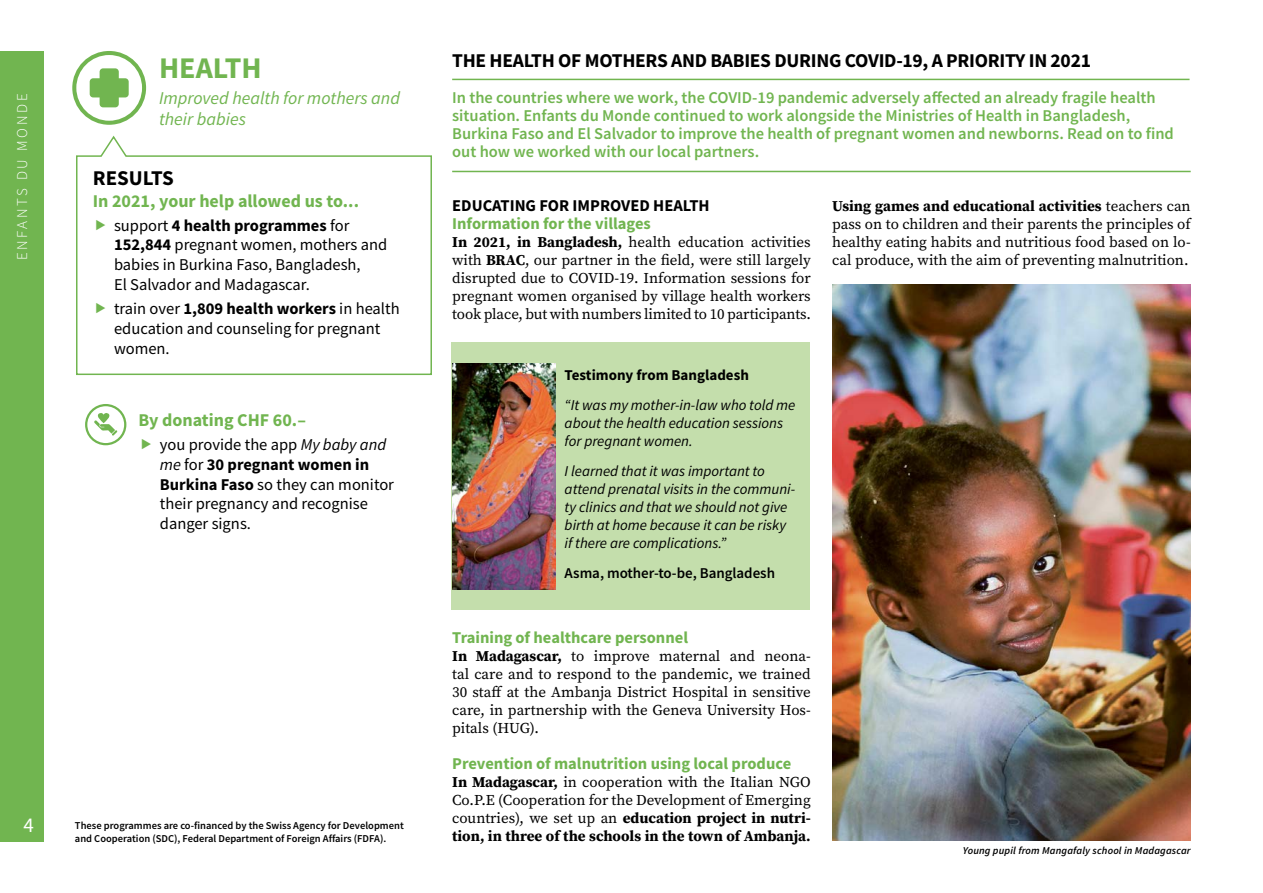
<style>
.page{position:relative;width:1263px;height:893px;background:#fff}
.page>*{position:absolute;margin:0;border:0;box-sizing:border-box;transform-origin:0 0}
.t1{font:700 30px "Source Sans Pro";color:#71b550}
.t2{font:700 21px "Source Sans Pro";color:#000}
.t3{font:21px "Source Sans Pro";color:#fff}
.t4{font:700 19.5px "Source Sans Pro";letter-spacing:-.015em;color:#000}
.t5{font:700 18px "Source Sans Pro";color:#71b550}
.t6{font:italic 18px/21.6px "Source Sans Pro";color:#71b550}
.t7{font:16.5px/19.8px "Source Sans Pro";color:#000}
.t8{font:600 16.5px/18px "Source Sans Pro";color:#71b550}
.t9{font:700 16.5px "Source Sans Pro";color:#71b550}
.t10{font:700 16.5px "Source Sans Pro";color:#000}
.t11{font:15px/18px "Source Serif Pro";color:#000;text-align:justify}
.t12{font:italic 15px/18px "Source Sans Pro";color:#000}
.t13{font:600 15px "Source Sans Pro";color:#000}
.t14{font:700 15px "Source Sans Pro";color:#000}
.t15{font:300 15px "Source Sans Pro";letter-spacing:.175em;color:#fff}
.t16{font:600 10.5px/13.5px "Source Sans Pro";color:#000}
.t17{font:italic 600 10.5px "Source Sans Pro";letter-spacing:.015em;color:#000}
.s1{font-weight:700}
.s2{font-style:italic}
</style>
<div class="page">
<div style="left:0;top:51px;width:43px;height:791px;background:#71b550"></div>
<hr style="left:452px;top:79px;width:737px;height:1px;background:#71b550">
<hr style="left:452px;top:171px;width:739px;height:1px;background:#71b550">
<img style="left:832px;top:285px;width:358px;height:556px">
<svg style="left:76px;top:135px;width:356px;height:241px"></svg>
<svg style="left:72px;top:51px;width:74px;height:74px"></svg>
<svg style="left:85px;top:404px;width:41px;height:41px"></svg>
<div style="left:452px;top:342px;width:358px;height:268px;background:#c4deac"></div>
<img style="left:452px;top:364px;width:103px;height:226px">
<svg style="left:96px;top:219px;width:28px;height:13px"></svg>
<svg style="left:96px;top:303px;width:28px;height:12px"></svg>
<p class="t15" style="left:13px;top:260px;width:168px;rotate:-90deg">ENFANTS DU MONDE</p>
<h1 class="t1" style="left:159px;top:48px;width:104px">HEALTH</h1>
<p class="t6" style="left:159px;top:87px;width:242px">Improved health for mothers and their babies</p>
<h2 class="t2" style="left:93px;top:164px;width:83px">RESULTS</h2>
<p class="t5" style="left:93px;top:188px;width:268px">In 2021, your help allowed us to...</p>
<p class="t7" style="left:114px;top:215px;width:275px">support <span class="s1">4 health programmes</span> for <span class="s1">152,844</span> pregnant women, mothers and babies in Burkina Faso, Bangladesh,<br>El Salvador and Madagascar.</p>
<p class="t7" style="left:114px;top:299px;width:287px">train over <span class="s1">1,809 health workers</span> in health education and counseling for pregnant women.</p>
<p class="t5" style="left:139px;top:408px;width:169px">By donating CHF 60.–</p>
<p class="t7" style="left:160px;top:434px;width:236px">you provide the app <span class="s2">My baby and me</span> for <span class="s1">30 pregnant women in<br>Burkina Faso</span> so they can monitor their pregnancy and recognise danger signs.</p>
<h2 class="t3" style="left:24px;top:812px;width:12px">4</h2>
<p class="t16" style="left:75px;top:818px;width:330px">These programmes are co-financed by the Swiss Agency for Development and Cooperation (SDC), Federal Department of Foreign Affairs (FDFA).</p>
<h3 class="t4" style="left:452px;top:47px;width:640px">THE HEALTH OF MOTHERS AND BABIES DURING COVID-19, A PRIORITY IN 2021</h3>
<p class="t8" style="left:452px;top:88px;width:723px">In the countries where we work, the COVID-19 pandemic adversely affected an already fragile health situation. Enfants du Monde continued to work alongside the Ministries of Health in Bangladesh, Burkina Faso and El Salvador to improve the health of pregnant women and newborns. Read on to find out how we worked with our local partners.</p>
<p class="t10" style="left:452px;top:194px;width:259px">EDUCATING FOR IMPROVED HEALTH</p>
<p class="t9" style="left:452px;top:212px;width:200px">Information for the villages</p>
<p class="t11" style="left:452px;top:233px;width:360px"><span class="s1">In 2021, in Bangladesh,</span> health education activities with <span class="s1">BRAC</span>, our partner in the field, were still largely disrupted due to COVID-19. Information sessions for pregnant women organised by village health workers took place, but with numbers limited to 10 participants.</p>
<p class="t11" style="left:832px;top:197px;width:360px"><span class="s1">Using games and educational activities</span> teachers can pass on to children and their parents the principles of healthy eating habits and nutritious food based on lo&shy;cal produce, with the aim of preventing malnutrition.</p>
<p class="t14" style="left:565px;top:365px;width:186px">Testimony from Bangladesh</p>
<p class="t12" style="left:565px;top:396px;width:232px">“It was my mother-in-law who told me about the health education sessions for pregnant women.</p>
<p class="t12" style="left:565px;top:462px;width:232px">I learned that it was important to attend prenatal visits in the communi&shy;ty clinics and that we should not give birth at home because it can be risky if there are complications.”</p>
<p class="t13" style="left:565px;top:564px;width:212px">Asma, mother-to-be, Bangladesh</p>
<p class="t9" style="left:452px;top:626px;width:237px">Training of healthcare personnel</p>
<p class="t11" style="left:452px;top:647px;width:360px"><span class="s1">In Madagascar,</span> to improve maternal and neona&shy;tal care and to respond to the pandemic, we trained 30 staff at the Ambanja District Hospital in sensitive care, in partnership with the Geneva University Hos&shy;pitals (HUG).</p>
<p class="t9" style="left:452px;top:752px;width:341px">Prevention of malnutrition using local produce</p>
<p class="t11" style="left:452px;top:773px;width:360px"><span class="s1">In Madagascar,</span> in cooperation with the Italian NGO Co.P.E (Cooperation for the Development of Emerging countries), we set up an <span class="s1">education project in nutri&shy;tion, in three of the schools in the town of Ambanja.</span></p>
<p class="t17" style="left:963px;top:843px;width:229px">Young pupil from Mangafaly school in Madagascar</p>
</div>
